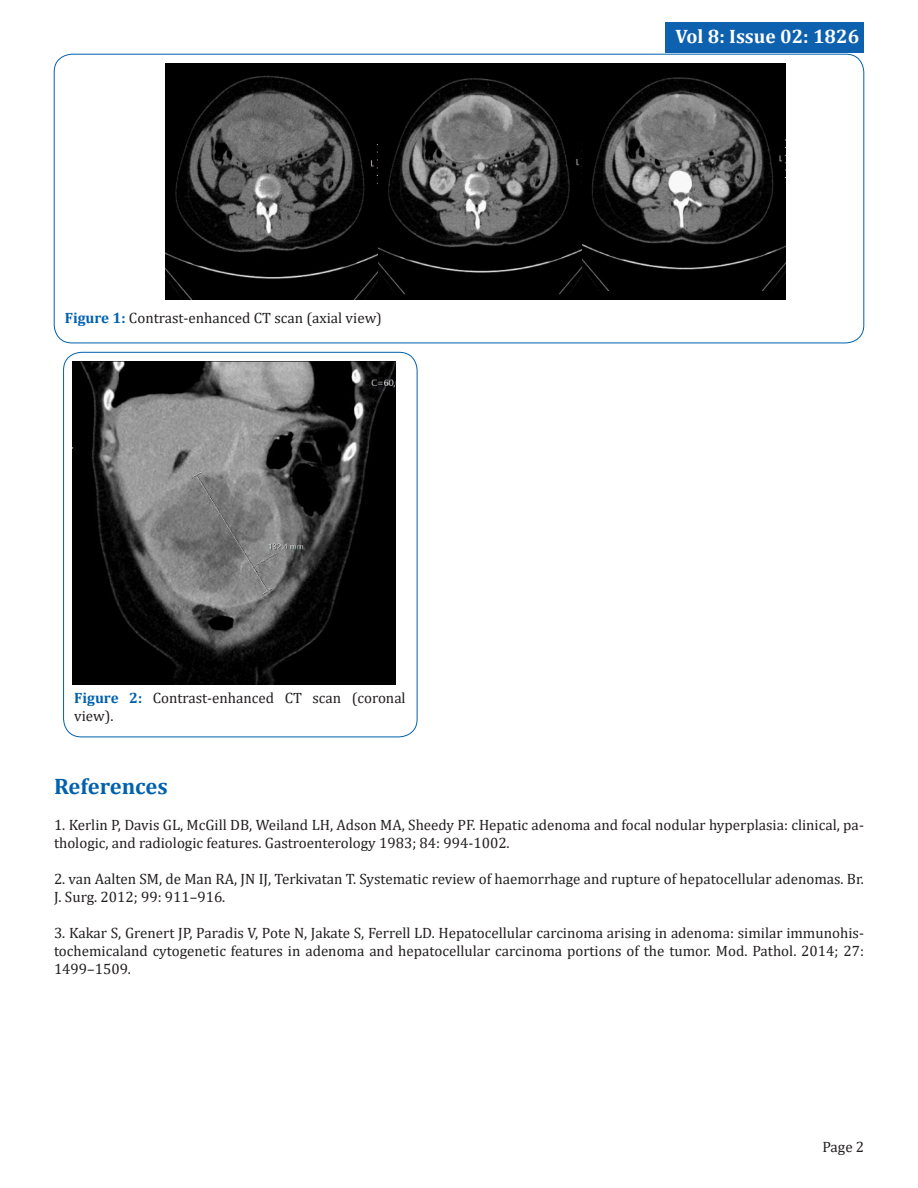
<style>
.page{position:relative;width:918px;height:1188px;background:#fff}
.page>*{position:absolute;margin:0;border:0;box-sizing:border-box;transform-origin:0 0}
.t1{font:700 22.5px "Cambria";color:#0061af}
.t2{font:700 19.5px "Cambria";color:#fff}
.t3{font:15px/18px "Cambria";color:#231f20}
.s1{font-weight:700;color:#0061af}
</style>
<div class="page">
<div style="left:666px;top:22px;width:198px;height:30px;background:#0d61af"></div>
<img style="left:165px;top:63px;width:621px;height:237px">
<div style="left:63px;top:352px;width:354px;height:385px;border:1px solid #0061af;border-radius:18px"></div>
<img style="left:73px;top:361px;width:323px;height:324px">
<p class="t3" style="left:65px;top:308px;width:319px"><span class="s1">Figure 1:</span> Contrast-enhanced CT scan (axial view)</p>
<p class="t3" style="left:74px;top:689px;width:333px"><span class="s1">Figure 2:</span> Contrast-enhanced CT scan (coronal view).</p>
<p class="t2" style="left:676px;top:22px;width:185px">Vol 8: Issue 02: 1826</p>
<p class="t1" style="left:54px;top:771px;width:115px">References</p>
<p class="t3" style="left:54px;top:816px;width:811px">1. Kerlin P, Davis GL, McGill DB, Weiland LH, Adson MA, Sheedy PF. Hepatic adenoma and focal nodular hyperplasia: clinical, pa&shy;thologic, and radiologic features. Gastroenterology 1983; 84: 994-1002.</p>
<p class="t3" style="left:54px;top:870px;width:811px">2. van Aalten SM, de Man RA, JN IJ, Terkivatan T. Systematic review of haemorrhage and rupture of hepatocellular adenomas. Br.<br>J. Surg. 2012; 99: 911–916.</p>
<p class="t3" style="left:54px;top:924px;width:811px;text-align:justify">3. Kakar S, Grenert JP, Paradis V, Pote N, Jakate S, Ferrell LD. Hepatocellular carcinoma arising in adenoma: similar immunohis&shy;tochemicaland cytogenetic features in adenoma and hepatocellular carcinoma portions of the tumor. Mod. Pathol. 2014; 27:<br>1499–1509.</p>
<p class="t3" style="left:822px;top:1138px;width:43px">Page 2</p>
</div>
